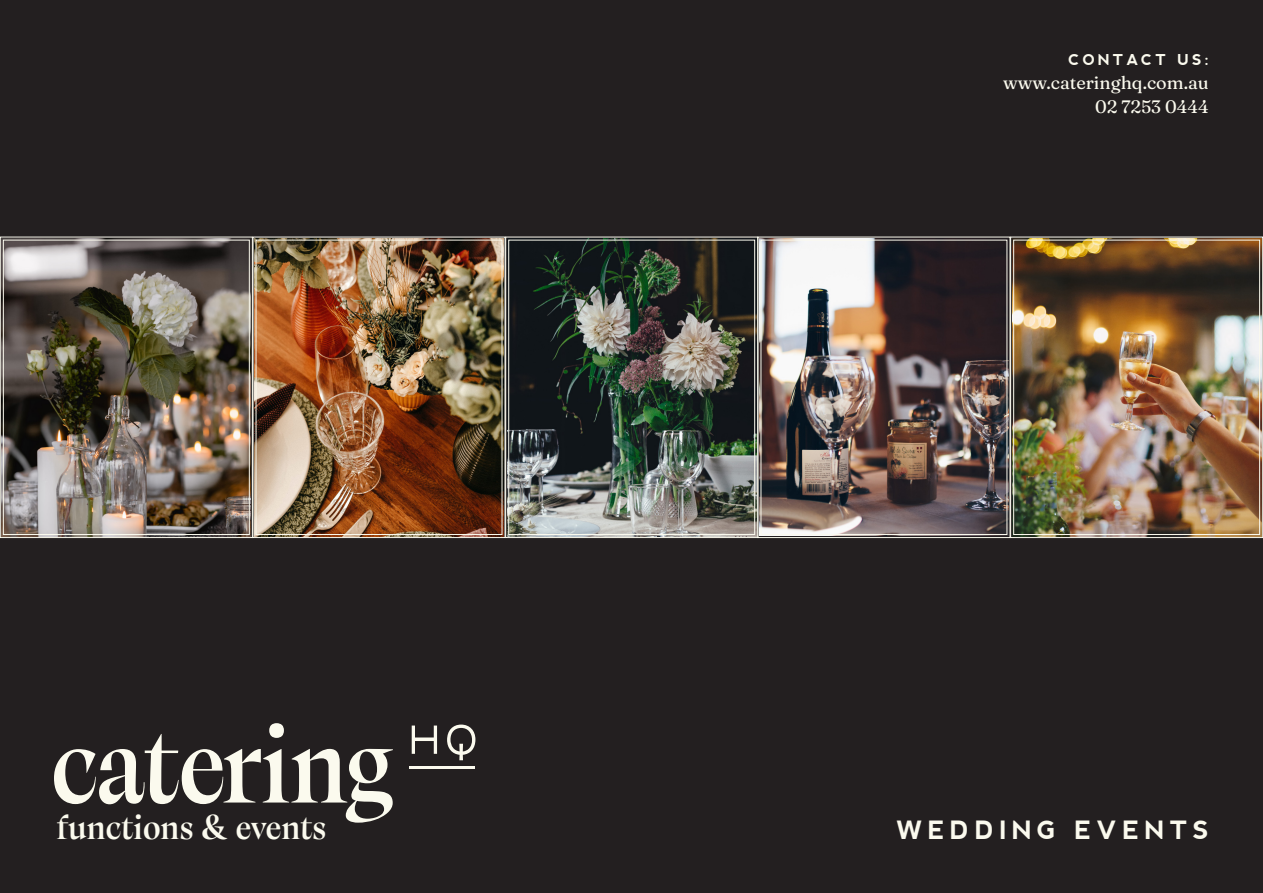
<style>
.page{position:relative;width:1263px;height:893px;background:#231f20}
.page>*{position:absolute;margin:0;border:0;box-sizing:border-box;transform-origin:0 0}
.t1{font:600 34.35px "Calvino Grande Trial";color:#fbfaee}
.Table_Heading{font:700 25.2px "nevis";letter-spacing:.2em;color:#fbfaee}
.t2{font:900 18px "Fraunces 9 pt";color:#fbfaee}
.Small_Heading{font:700 15px "nevis";letter-spacing:.2em;color:#fbfaee}
</style>
<div class="page">
<img style="left:0;top:236px;width:252px;height:302px">
<div style="left:3px;top:240px;width:247px;height:295px;border:1px solid #fbfaee"></div>
<img style="left:252px;top:236px;width:253px;height:302px">
<div style="left:256px;top:240px;width:246px;height:295px;border:1px solid #fbfaee"></div>
<img style="left:758px;top:236px;width:252px;height:302px">
<div style="left:761px;top:240px;width:246px;height:295px;border:1px solid #fbfaee"></div>
<img style="left:505px;top:236px;width:253px;height:302px">
<div style="left:508px;top:240px;width:247px;height:295px;border:1px solid #fbfaee"></div>
<img style="left:1010px;top:236px;width:253px;height:302px">
<div style="left:1013px;top:240px;width:247px;height:295px;border:1px solid #fbfaee"></div>
<svg style="left:412px;top:725px;width:25px;height:29px"></svg>
<svg style="left:447px;top:725px;width:28px;height:35px"></svg>
<hr style="left:409px;top:767px;width:65px;height:2px;background:#fbfaee">
<svg style="left:54px;top:723px;width:339px;height:100px"></svg>
<p class="Small_Heading" style="left:1068px;top:51px;width:142px">CONTACT US:</p>
<p class="t2" style="left:1003px;top:69px;width:207px">www.cateringhq.com.au</p>
<p class="t2" style="left:1095px;top:93px;width:115px">02 7253 0444</p>
<p class="t1" style="left:56px;top:801px;width:271px">functions &amp; events</p>
<p class="Table_Heading" style="left:896px;top:816px;width:314px">WEDDING EVENTS</p>
</div>
